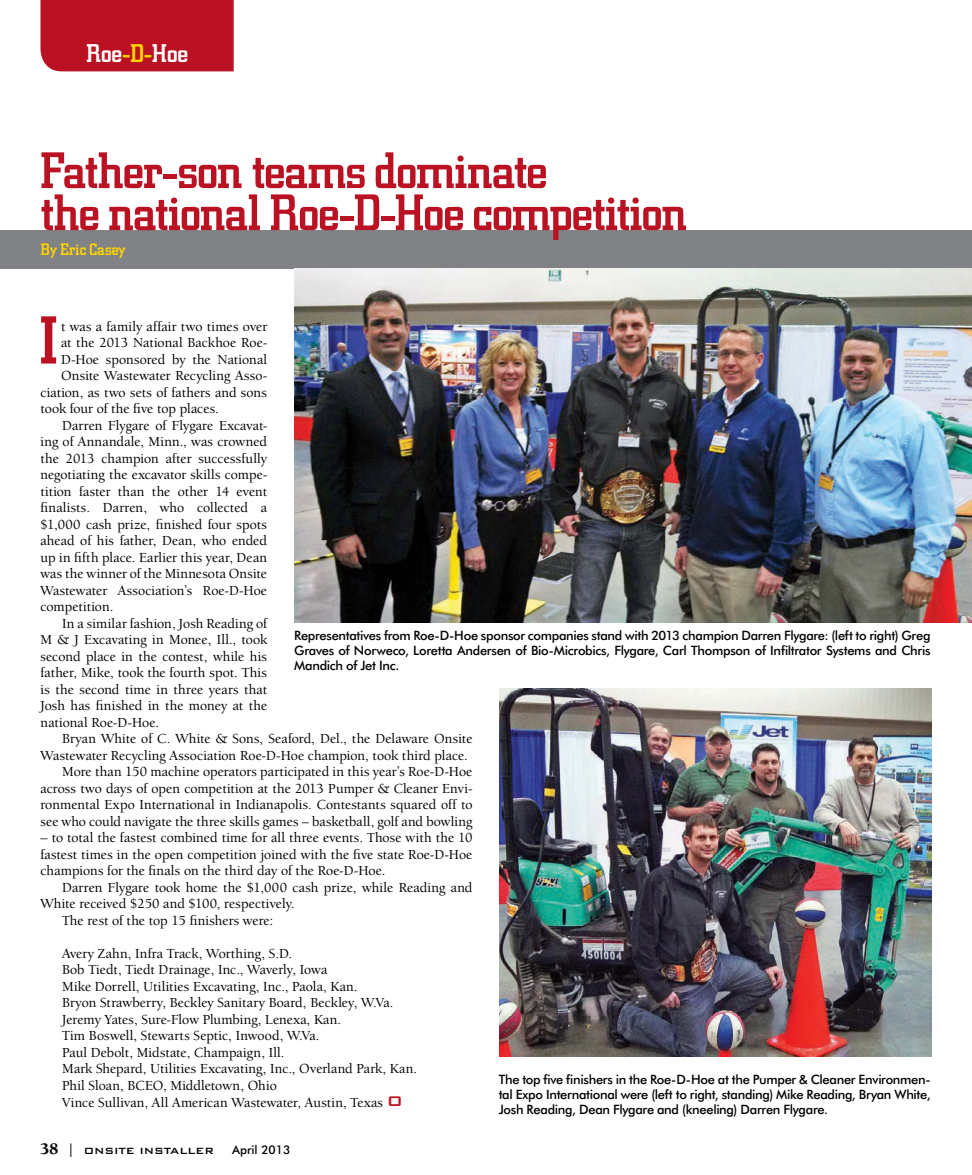
<style>
.page{position:relative;width:972px;height:1175px;background:#fff}
.page>*{position:absolute;margin:0;border:0;box-sizing:border-box;transform-origin:0 0}
.t1{font:67.35px "Circuit";color:#ba1222}
.t2{font:51px/42px "Circuit";letter-spacing:-.03em;color:#ba1222}
.t3{font:25.5px "Circuit";color:#fff}
.t4{font:16.5px "Circuit";color:#ffd400}
.t5{font:500 14.25px/16.5px "Berkeley Oldstyle IT Cby BT";letter-spacing:.01em;color:#000;text-align:justify}
.t6{font:500 12.9px/15px "Futura BT";letter-spacing:-.025em;color:#000;text-align:justify}
.t7{font:500 12px "Bank Gothic BT";letter-spacing:-.01em;color:#000}
.t8{font:500 12px "Futura BT";color:#000}
.s1{color:#ffd400}
.s2{font-family:"Bank Gothic BT";font-size:18.6px;color:#ba1222}
.s3{font-family:"Berkeley Oldstyle IT Cby BT";font-weight:900;font-size:16.5px}
.s4{font-family:"Helvetica Neue";font-weight:400;font-size:13.5px}
</style>
<div class="page">
<div style="left:40px;top:0;width:194px;height:71px;background:#ba1222"></div>
<div style="left:0;top:230px;width:972px;height:38px;background:#808285"></div>
<img style="left:294px;top:268px;width:678px;height:354px">
<img style="left:500px;top:688px;width:432px;height:368px">
<h3 class="t3" style="left:86px;top:38px;width:103px">Roe<span class="s1">-D-</span>Hoe</h3>
<h2 class="t2" style="left:40px;top:149px;width:649px">Father-son teams dominate<br>the national Roe-D-Hoe competition</h2>
<p class="t4" style="left:40px;top:240px;width:87px">By Eric Casey</p>
<h1 class="t1" style="left:39px;top:299px;width:21px">I</h1>
<p class="t5" style="left:61px;top:317px;width:208px">t was a family affair two times over</p>
<p class="t5" style="left:61px;top:334px;width:208px">at the 2013 National Backhoe Roe-</p>
<p class="t5" style="left:61px;top:351px;width:208px">D-Hoe sponsored by the National</p>
<p class="t5" style="left:61px;top:367px;width:208px">Onsite Wastewater Recycling Asso-</p>
<p class="t5" style="left:41px;top:384px;width:228px">ciation, as two sets of fathers and sons</p>
<p class="t5" style="left:41px;top:400px;width:180px">took four of the five top places.</p>
<p class="t5" style="left:62px;top:417px;width:207px">Darren Flygare of Flygare Excavat-</p>
<p class="t5" style="left:41px;top:433px;width:228px">ing of Annandale, Minn., was crowned</p>
<p class="t5" style="left:41px;top:450px;width:228px">the 2013 champion after successfully</p>
<p class="t5" style="left:41px;top:466px;width:228px">negotiating the excavator skills compe-</p>
<p class="t5" style="left:41px;top:483px;width:228px">tition faster than the other 14 event</p>
<p class="t5" style="left:41px;top:499px;width:228px">finalists. Darren, who collected a</p>
<p class="t5" style="left:41px;top:516px;width:228px">$1,000 cash prize, finished four spots</p>
<p class="t5" style="left:41px;top:532px;width:228px">ahead of his father, Dean, who ended</p>
<p class="t5" style="left:41px;top:549px;width:228px">up in fifth place. Earlier this year, Dean</p>
<p class="t5" style="left:41px;top:565px;width:228px">was the winner of the Minnesota Onsite</p>
<p class="t5" style="left:41px;top:582px;width:228px">Wastewater Association’s Roe-D-Hoe</p>
<p class="t5" style="left:41px;top:598px;width:74px">competition.</p>
<p class="t5" style="left:62px;top:615px;width:207px">In a similar fashion, Josh Reading of</p>
<p class="t5" style="left:41px;top:631px;width:228px">M &amp; J Excavating in Monee, Ill., took</p>
<p class="t5" style="left:41px;top:648px;width:228px">second place in the contest, while his</p>
<p class="t5" style="left:41px;top:664px;width:228px">father, Mike, took the fourth spot. This</p>
<p class="t5" style="left:41px;top:681px;width:228px">is the second time in three years that</p>
<p class="t5" style="left:41px;top:697px;width:228px">Josh has finished in the money at the</p>
<p class="t5" style="left:41px;top:714px;width:120px">national Roe-D-Hoe.</p>
<p class="t5" style="left:62px;top:730px;width:412px">Bryan White of C. White &amp; Sons, Seaford, Del., the Delaware Onsite</p>
<p class="t5" style="left:41px;top:747px;width:429px">Wastewater Recycling Association Roe-D-Hoe champion, took third place.</p>
<p class="t5" style="left:62px;top:763px;width:412px">More than 150 machine operators participated in this year’s Roe-D-Hoe</p>
<p class="t5" style="left:41px;top:780px;width:434px">across two days of open competition at the 2013 Pumper &amp; Cleaner Envi-</p>
<p class="t5" style="left:40px;top:796px;width:434px">ronmental Expo International in Indianapolis. Contestants squared off to</p>
<p class="t5" style="left:40px;top:813px;width:434px">see who could navigate the three skills games – basketball, golf and bowling</p>
<p class="t5" style="left:40px;top:829px;width:433px">– to total the fastest combined time for all three events. Those with the 10 fastest times in the open competition joined with the five state Roe-D-Hoe champions for the finals on the third day of the Roe-D-Hoe.</p>
<p class="t5" style="left:62px;top:879px;width:412px">Darren Flygare took home the $1,000 cash prize, while Reading and</p>
<p class="t5" style="left:40px;top:895px;width:256px">White received $250 and $100, respectively.</p>
<p class="t5" style="left:62px;top:912px;width:213px">The rest of the top 15 finishers were:</p>
<p class="t5" style="left:62px;top:945px;width:357px;text-align:left">Avery Zahn, Infra Track, Worthing, S.D.<br>Bob Tiedt, Tiedt Drainage, Inc., Waverly, Iowa<br>Mike Dorrell, Utilities Excavating, Inc., Paola, Kan.<br>Bryon Strawberry, Beckley Sanitary Board, Beckley, W.Va.<br>Jeremy Yates, Sure-Flow Plumbing, Lenexa, Kan.<br>Tim Boswell, Stewarts Septic, Inwood, W.Va.<br>Paul Debolt, Midstate, Champaign, Ill.<br>Mark Shepard, Utilities Excavating, Inc., Overland Park, Kan.<br>Phil Sloan, BCEO, Middletown, Ohio<br>Vince Sullivan, All American Wastewater, Austin, Texas <span class="s2">O</span></p>
<p class="t6" style="left:294px;top:627px;width:638px">Representatives from Roe-D-Hoe sponsor companies stand with 2013 champion Darren Flygare: (left to right) Greg Graves of Norweco, Loretta Andersen of Bio-Microbics, Flygare, Carl Thompson of Infiltrator Systems and Chris Mandich of Jet Inc.</p>
<p class="t6" style="left:499px;top:1072px;width:433px">The top five finishers in the Roe-D-Hoe at the Pumper &amp; Cleaner Environmen&shy;tal Expo International were (left to right, standing) Mike Reading, Bryan White, Josh Reading, Dean Flygare and (kneeling) Darren Flygare.</p>
<p class="t7" style="left:40px;top:1144px;width:175px"><span class="s3">38</span> <span class="s4">|</span> ONSITE INSTALLER</p>
<p class="t8" style="left:232px;top:1142px;width:60px">April 2013</p>
</div>
